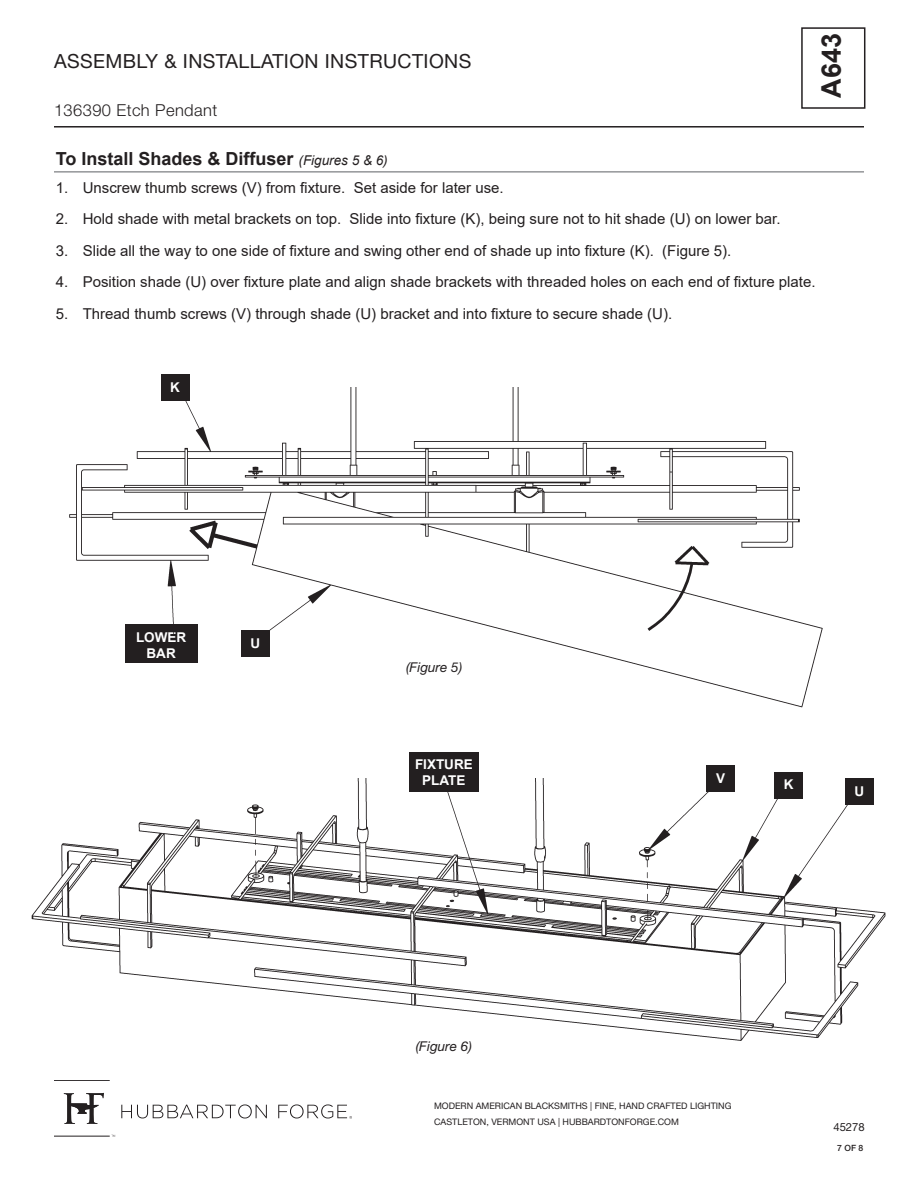
<style>
.page{position:relative;width:918px;height:1188px;background:#fff}
.page>*{position:absolute;margin:0;border:0;box-sizing:border-box;transform-origin:0 0}
.t1{font:700 27px "Arial";color:#231f20}
.t2{font:19.5px "Helvetica Neue LT Std";letter-spacing:.02em;color:#231f20}
.Headers{font:700 18px "Arial";color:#231f20}
.t3{font:300 16.5px "Helvetica Neue LT Std";letter-spacing:.025em;color:#231f20}
.t4{font:15px "Arial";color:#231f20}
.slope_ceiling_line{font:700 13.5px/16.2px "Arial";color:#fff;text-align:center}
.slope_ceiling_line-2{font:italic 13.5px "Helvetica Neue LT Std";color:#231f20}
.t5{font:11.25px "Helvetica Neue LT Std";color:#231f20}
.t6{font:9px/16px "Helvetica Neue LT Std";color:#231f20}
.t7{font:500 8.7px "Helvetica Neue LT Std";color:#231f20}
.s1{font-weight:400;font-style:italic;font-size:13.5px}
</style>
<div class="page">
<div style="left:801px;top:27px;width:64px;height:82px;border:2px solid #231f20"></div>
<hr style="left:54px;top:126px;width:810px;height:2px;background:#231f20">
<svg style="left:121px;top:1104px;width:146px;height:14px"></svg>
<hr style="left:54px;top:1136px;width:56px;height:1px;background:#231f20">
<hr style="left:54px;top:1080px;width:56px;height:1px;background:#231f20">
<svg style="left:64px;top:1093px;width:40px;height:31px"></svg>
<svg style="left:278px;top:1104px;width:74px;height:15px"></svg>
<hr style="left:54px;top:171px;width:810px;height:2px;background:#939598">
<div style="left:161px;top:375px;width:28px;height:26px;background:#231f20"></div>
<img style="left:69px;top:388px;width:754px;height:320px">
<img style="left:31px;top:778px;width:855px;height:263px">
<div style="left:845px;top:778px;width:28px;height:27px;background:#231f20"></div>
<div style="left:707px;top:765px;width:28px;height:27px;background:#231f20"></div>
<div style="left:775px;top:772px;width:28px;height:26px;background:#231f20"></div>
<div style="left:409px;top:752px;width:70px;height:40px;background:#231f20"></div>
<h2 class="t2" style="left:54px;top:49px;width:419px">ASSEMBLY &amp; INSTALLATION INSTRUCTIONS</h2>
<p class="t3" style="left:54px;top:100px;width:165px">136390 Etch Pendant</p>
<h1 class="t1" style="left:812px;top:98px;width:66px;rotate:-90deg">A643</h1>
<p class="Headers" style="left:56px;top:146px;width:333px">To Install Shades &amp; Diffuser <span class="s1">(Figures 5 &amp; 6)</span></p>
<p class="t4" style="left:56px;top:177px;width:449px">1. Unscrew thumb screws (V) from fixture. Set aside for later use.</p>
<p class="t4" style="left:56px;top:209px;width:726px">2. Hold shade with metal brackets on top. Slide into fixture (K), being sure not to hit shade (U) on lower bar.</p>
<p class="t4" style="left:56px;top:240px;width:677px">3. Slide all the way to one side of fixture and swing other end of shade up into fixture (K). (Figure 5).</p>
<p class="t4" style="left:56px;top:272px;width:761px">4. Position shade (U) over fixture plate and align shade brackets with threaded holes on each end of fixture plate.</p>
<p class="t4" style="left:56px;top:303px;width:618px">5. Thread thumb screws (V) through shade (U) bracket and into fixture to secure shade (U).</p>
<p class="slope_ceiling_line" style="left:170px;top:379px;width:11px">K</p>
<p class="slope_ceiling_line" style="left:136px;top:629px;width:52px">LOWER<br>BAR</p>
<p class="slope_ceiling_line" style="left:251px;top:635px;width:11px">U</p>
<p class="slope_ceiling_line-2" style="left:406px;top:659px;width:58px">(Figure 5)</p>
<p class="slope_ceiling_line" style="left:415px;top:756px;width:59px">FIXTURE<br>PLATE</p>
<p class="slope_ceiling_line" style="left:716px;top:770px;width:11px">V</p>
<p class="slope_ceiling_line" style="left:784px;top:777px;width:11px">K</p>
<p class="slope_ceiling_line" style="left:854px;top:783px;width:11px">U</p>
<p class="slope_ceiling_line-2" style="left:416px;top:1038px;width:58px">(Figure 6)</p>
<p class="t6" style="left:434px;top:1097px;width:299px">MODERN AMERICAN BLACKSMITHS | FINE, HAND CRAFTED LIGHTING<br>CASTLETON, VERMONT USA | HUBBARDTONFORGE.COM</p>
<p class="t5" style="left:833px;top:1120px;width:33px">45278</p>
<p class="t7" style="left:837px;top:1142px;width:28px">7 OF 8</p>
</div>
